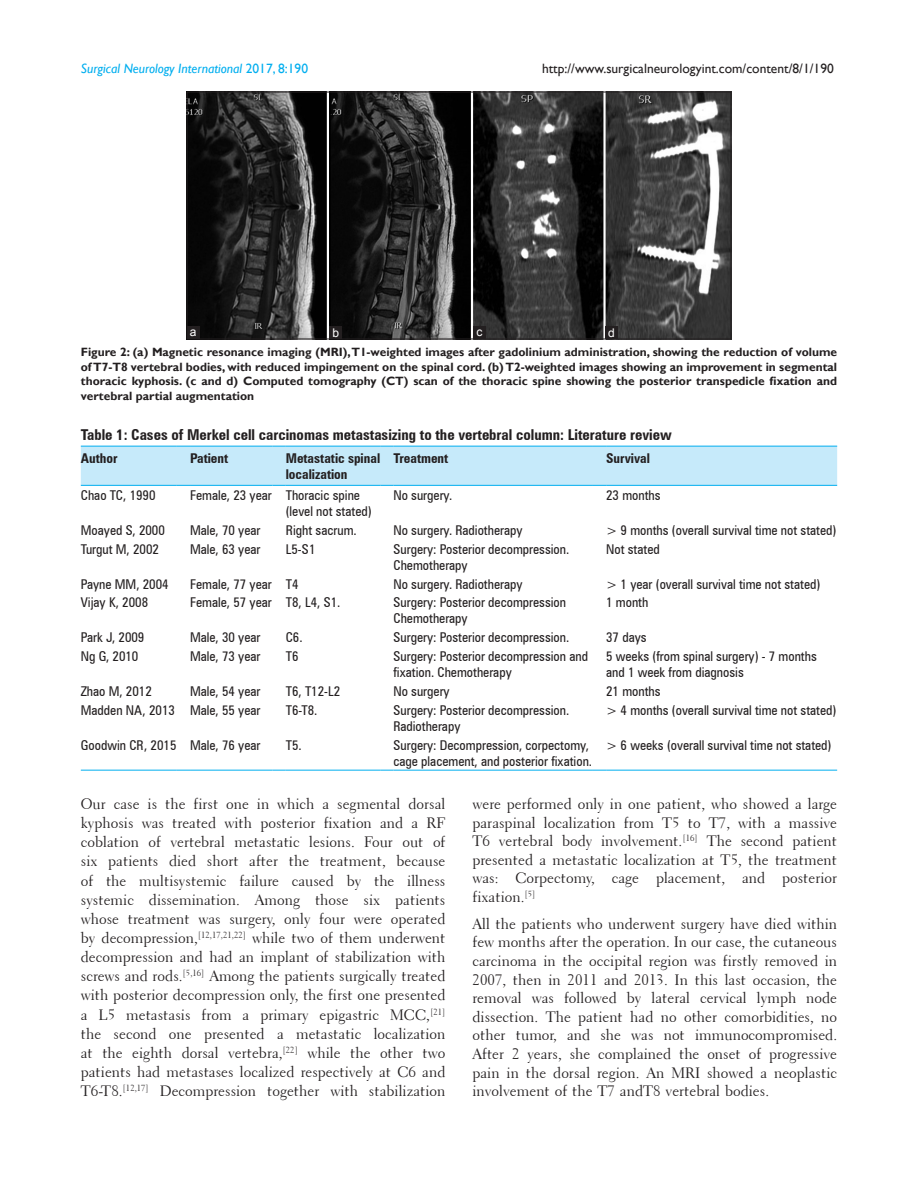
<style>
.page{position:relative;width:918px;height:1188px;background:#fff}
.page>*{position:absolute;margin:0;border:0;box-sizing:border-box;transform-origin:0 0}
.TX{font:15px/19.2px "Transitional 521 BT Roman A";color:#231f20;text-align:justify}
.TT{font:700 condensed 15px "Zurich BT";color:#231f20}
.TB{font:condensed 13.5px/16.2px "Zurich BT";color:#231f20}
.TBL{font:condensed 13.5px/16.2px "Zurich BT";color:#231f20}
.TCH{font:700 condensed 13.5px/16.2px "Zurich BT";color:#231f20}
.t1{font:13.5px "Gill Sans";color:#231f20}
.t2{font:italic 13.5px "Gill Sans";color:#00aeef}
.FGC{font:700 12px/14.4px "Gill Sans";color:#231f20;text-align:justify}
.LABEL{font:12px "Arial";color:#fff}
.s1{font-style:normal}
</style>
<div class="page">
<img style="left:189px;top:94px;width:540px;height:243px">
<div style="left:187px;top:92px;width:544px;height:247px;border:1px solid #231f20"></div>
<div style="left:605px;top:326px;width:13px;height:13px;background:#231f20"></div>
<div style="left:473px;top:326px;width:13px;height:13px;background:#231f20"></div>
<div style="left:329px;top:326px;width:13px;height:13px;background:#231f20"></div>
<div style="left:187px;top:326px;width:13px;height:13px;background:#231f20"></div>
<hr style="left:81px;top:770px;width:96px;height:1px;background:#00aeef">
<svg style="left:177px;top:770px;width:13px;height:1px"></svg>
<hr style="left:190px;top:770px;width:83px;height:1px;background:#00aeef">
<svg style="left:273px;top:770px;width:13px;height:1px"></svg>
<hr style="left:286px;top:770px;width:94px;height:1px;background:#00aeef">
<svg style="left:380px;top:770px;width:13px;height:1px"></svg>
<hr style="left:393px;top:770px;width:200px;height:1px;background:#00aeef">
<svg style="left:593px;top:770px;width:13px;height:1px"></svg>
<hr style="left:606px;top:770px;width:231px;height:1px;background:#00aeef">
<div style="left:81px;top:446px;width:756px;height:40px;background:#c6eafa"></div>
<hr style="left:606px;top:446px;width:231px;height:1px;background:#00aeef">
<p class="t2" style="left:81px;top:61px;width:229px">Surgical Neurology International <span class="s1">2017, 8:190</span></p>
<p class="t1" style="left:542px;top:61px;width:293px">http://www.surgicalneurologyint.com/content/8/1/190</p>
<p class="LABEL" style="left:190px;top:324px;width:8px">a</p>
<p class="LABEL" style="left:332px;top:325px;width:8px">b</p>
<p class="LABEL" style="left:476px;top:324px;width:7px">c</p>
<p class="LABEL" style="left:608px;top:325px;width:8px">d</p>
<p class="FGC" style="left:81px;top:346px;width:758px">Figure 2: (a) Magnetic resonance imaging (MRI),T1‑weighted images after gadolinium administration, showing the reduction of volume of T7‑T8 vertebral bodies, with reduced impingement on the spinal cord. (b) T2‑weighted images showing an improvement in segmental thoracic kyphosis. (c and d) Computed tomography (CT) scan of the thoracic spine showing the posterior transpedicle fixation and vertebral partial augmentation</p>
<p class="TT" style="left:81px;top:426px;width:593px">Table 1: Cases of Merkel cell carcinomas metastasizing to the vertebral column: Literature review</p>
<p class="TCH" style="left:81px;top:450px;width:38px">Author</p>
<p class="TCH" style="left:190px;top:450px;width:40px">Patient</p>
<p class="TCH" style="left:286px;top:450px;width:96px">Metastatic spinal localization</p>
<p class="TCH" style="left:393px;top:450px;width:56px">Treatment</p>
<p class="TCH" style="left:606px;top:450px;width:45px">Survival</p>
<p class="TB" style="left:81px;top:487px;width:76px">Chao TC, 1990</p>
<p class="TB" style="left:190px;top:487px;width:83px">Female, 23 year</p>
<p class="TB" style="left:286px;top:487px;width:87px">Thoracic spine (level not stated)</p>
<p class="TB" style="left:393px;top:487px;width:60px">No surgery.</p>
<p class="TB" style="left:606px;top:487px;width:56px">23 months</p>
<p class="TB" style="left:81px;top:522px;width:86px">Moayed S, 2000</p>
<p class="TB" style="left:190px;top:522px;width:72px">Male, 70 year</p>
<p class="TB" style="left:286px;top:522px;width:73px">Right sacrum.</p>
<p class="TB" style="left:393px;top:522px;width:131px">No surgery. Radiotherapy</p>
<p class="TB" style="left:606px;top:522px;width:232px">&gt; 9 months (overall survival time not stated)</p>
<p class="TB" style="left:81px;top:541px;width:80px">Turgut M, 2002</p>
<p class="TB" style="left:190px;top:541px;width:72px">Male, 63 year</p>
<p class="TB" style="left:286px;top:541px;width:31px">L5‑S1</p>
<p class="TB" style="left:393px;top:541px;width:177px">Surgery: Posterior decompression.<br>Chemotherapy</p>
<p class="TB" style="left:606px;top:541px;width:55px">Not stated</p>
<p class="TB" style="left:81px;top:576px;width:89px">Payne MM, 2004</p>
<p class="TB" style="left:190px;top:576px;width:83px">Female, 77 year</p>
<p class="TB" style="left:286px;top:576px;width:14px">T4</p>
<p class="TB" style="left:393px;top:576px;width:131px">No surgery. Radiotherapy</p>
<p class="TB" style="left:606px;top:576px;width:216px">&gt; 1 year (overall survival time not stated)</p>
<p class="TB" style="left:81px;top:594px;width:69px">Vijay K, 2008</p>
<p class="TB" style="left:190px;top:594px;width:83px">Female, 57 year</p>
<p class="TB" style="left:286px;top:594px;width:56px">T8, L4, S1.</p>
<p class="TB" style="left:393px;top:594px;width:174px">Surgery: Posterior decompression<br>Chemotherapy</p>
<p class="TB" style="left:606px;top:594px;width:44px">1 month</p>
<p class="TB" style="left:81px;top:629px;width:65px">Park J, 2009</p>
<p class="TB" style="left:190px;top:629px;width:72px">Male, 30 year</p>
<p class="TB" style="left:286px;top:629px;width:18px">C6.</p>
<p class="TB" style="left:393px;top:629px;width:177px">Surgery: Posterior decompression.</p>
<p class="TB" style="left:606px;top:629px;width:42px">37 days</p>
<p class="TB" style="left:81px;top:648px;width:59px">Ng G, 2010</p>
<p class="TB" style="left:190px;top:648px;width:72px">Male, 73 year</p>
<p class="TB" style="left:286px;top:648px;width:14px">T6</p>
<p class="TB" style="left:393px;top:648px;width:196px">Surgery: Posterior decompression and fixation. Chemotherapy</p>
<p class="TB" style="left:606px;top:648px;width:212px">5 weeks (from spinal surgery) ‑ 7 months and 1 week from diagnosis</p>
<p class="TB" style="left:81px;top:683px;width:73px">Zhao M, 2012</p>
<p class="TB" style="left:190px;top:683px;width:72px">Male, 54 year</p>
<p class="TB" style="left:286px;top:683px;width:56px">T6, T12‑L2</p>
<p class="TB" style="left:393px;top:683px;width:58px">No surgery</p>
<p class="TB" style="left:606px;top:683px;width:56px">21 months</p>
<p class="TB" style="left:81px;top:702px;width:96px">Madden NA, 2013</p>
<p class="TB" style="left:190px;top:702px;width:72px">Male, 55 year</p>
<p class="TB" style="left:286px;top:702px;width:33px">T6‑T8.</p>
<p class="TB" style="left:393px;top:702px;width:177px">Surgery: Posterior decompression.<br>Radiotherapy</p>
<p class="TB" style="left:606px;top:702px;width:232px">&gt; 4 months (overall survival time not stated)</p>
<p class="TBL" style="left:81px;top:737px;width:97px">Goodwin CR, 2015</p>
<p class="TBL" style="left:190px;top:737px;width:72px">Male, 76 year</p>
<p class="TBL" style="left:286px;top:737px;width:18px">T5.</p>
<p class="TBL" style="left:393px;top:737px;width:200px">Surgery: Decompression, corpectomy, cage placement, and posterior fixation.</p>
<p class="TBL" style="left:606px;top:737px;width:227px">&gt; 6 weeks (overall survival time not stated)</p>
<p class="TX" style="left:81px;top:794px;width:366px">Our case is the first one in which a segmental dorsal kyphosis was treated with posterior fixation and a RF coblation of vertebral metastatic lesions. Four out of six patients died short after the treatment, because of the multisystemic failure caused by the illness systemic dissemination. Among those six patients whose treatment was surgery, only four were operated by decompression,<sup>[12,17,21,22]</sup> while two of them underwent decompression and had an implant of stabilization with screws and rods.<sup>[5,16]</sup> Among the patients surgically treated with posterior decompression only, the first one presented a L5 metastasis from a primary epigastric MCC,<sup>[21] </sup>the second one presented a metastatic localization at the eighth dorsal vertebra,<sup>[22]</sup> while the other two patients had metastases localized respectively at C6 and T6‑T8.<sup>[12,17]</sup> Decompression together with stabilization</p>
<p class="TX" style="left:472px;top:795px;width:366px;line-height:18.6px">were performed only in one patient, who showed a large paraspinal localization from T5 to T7, with a massive T6 vertebral body involvement.<sup>[16]</sup> The second patient presented a metastatic localization at T5, the treatment was: Corpectomy, cage placement, and posterior fixation.<sup>[5]</sup></p>
<p class="TX" style="left:472px;top:915px;width:366px;line-height:18.6px">All the patients who underwent surgery have died within few months after the operation. In our case, the cutaneous carcinoma in the occipital region was firstly removed in 2007, then in 2011 and 2013. In this last occasion, the removal was followed by lateral cervical lymph node dissection. The patient had no other comorbidities, no other tumor, and she was not immunocompromised.<br>After 2 years, she complained the onset of progressive pain in the dorsal region. An MRI showed a neoplastic involvement of the T7 andT8 vertebral bodies.</p>
</div>
